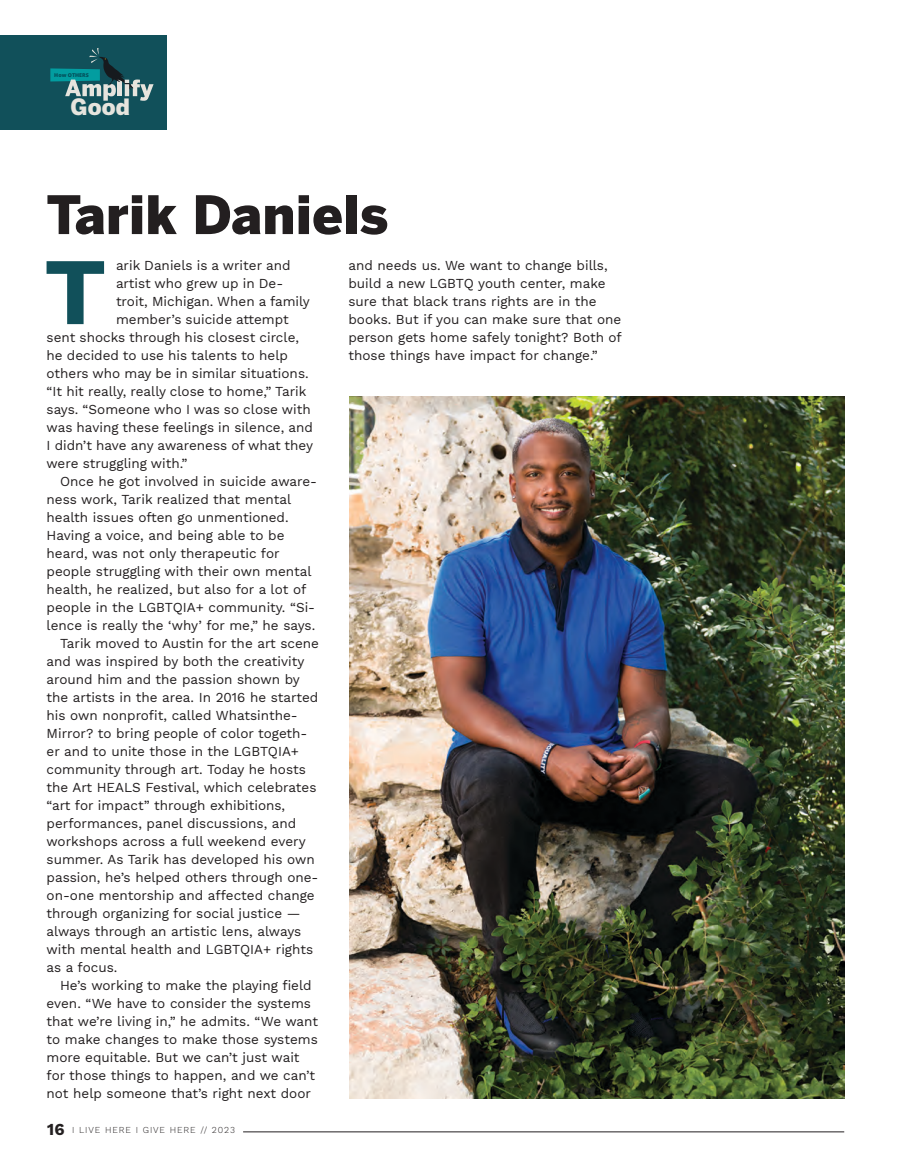
<style>
.page{position:relative;width:905px;height:1175px;background:#fff}
.page>*{position:absolute;margin:0;border:0;box-sizing:border-box;transform-origin:0 0}
.t1{font:700 95.25px "Work Sans";color:#11505a}
.t2{font:900 52.5px "Benton Sans";color:#231f20}
.t3{font:900 22.35px "Benton Sans";color:#e6e4dd}
.t4{font:13.5px/18px "Work Sans";color:#231f20}
.t5{font:300 9px "Work Sans";letter-spacing:.1em;color:#231f20}
.t6{font:800 5.25px "Open Sans";color:#03505b}
.s1{font-weight:700;font-size:16.5px}
</style>
<div class="page">
<div style="left:0;top:36px;width:167px;height:94px;background:#11505a"></div>
<svg style="left:50px;top:48px;width:104px;height:53px"></svg>
<hr style="left:125px;top:84px;width:4px;height:12px;background:#e6e4dd">
<img style="left:349px;top:396px;width:495px;height:702px">
<hr style="left:243px;top:1131px;width:601px;height:1px;background:#231f20">
<p class="t6" style="left:54px;top:71px;width:36px">How OTHERS</p>
<h3 class="t3" style="left:71px;top:94px;width:61px">Good</h3>
<h2 class="t2" style="left:47px;top:183px;width:343px">Tarik Daniels</h2>
<h1 class="t1" style="left:44px;top:219px;width:64px">T</h1>
<p class="t4" style="left:116px;top:256px;width:176px">arik Daniels is a writer and</p>
<p class="t4" style="left:348px;top:256px;width:275px">and needs us. We want to change bills, build a new LGBTQ youth center, make sure that black trans rights are in the books. But if you can make sure that one person gets home safely tonight? Both of those things have impact for change.”</p>
<p class="t4" style="left:116px;top:274px;width:169px">artist who grew up in De-</p>
<p class="t4" style="left:116px;top:292px;width:195px">troit, Michigan. When a family</p>
<p class="t4" style="left:116px;top:310px;width:174px">member’s suicide attempt</p>
<p class="t4" style="left:47px;top:328px;width:254px">sent shocks through his closest circle,</p>
<p class="t4" style="left:47px;top:346px;width:243px">he decided to use his talents to help</p>
<p class="t4" style="left:47px;top:364px;width:263px">others who may be in similar situations.</p>
<p class="t4" style="left:47px;top:382px;width:261px">“It hit really, really close to home,” Tarik</p>
<p class="t4" style="left:47px;top:400px;width:266px">says. “Someone who I was so close with</p>
<p class="t4" style="left:47px;top:418px;width:268px">was having these feelings in silence, and</p>
<p class="t4" style="left:47px;top:436px;width:268px">I didn’t have any awareness of what they</p>
<p class="t4" style="left:47px;top:454px;width:142px">were struggling with.”</p>
<p class="t4" style="left:60px;top:472px;width:258px">Once he got involved in suicide aware-</p>
<p class="t4" style="left:47px;top:490px;width:246px">ness work, Tarik realized that mental</p>
<p class="t4" style="left:47px;top:508px;width:243px">health issues often go unmentioned.</p>
<p class="t4" style="left:47px;top:526px;width:239px">Having a voice, and being able to be</p>
<p class="t4" style="left:47px;top:544px;width:234px">heard, was not only therapeutic for</p>
<p class="t4" style="left:47px;top:562px;width:266px">people struggling with their own mental</p>
<p class="t4" style="left:47px;top:580px;width:261px">health, he realized, but also for a lot of</p>
<p class="t4" style="left:47px;top:598px;width:270px">people in the LGBTQIA+ community. “Si-</p>
<p class="t4" style="left:47px;top:616px;width:270px">lence is really the ‘why’ for me,” he says.</p>
<p class="t4" style="left:60px;top:634px;width:260px">Tarik moved to Austin for the art scene</p>
<p class="t4" style="left:47px;top:652px;width:259px">and was inspired by both the creativity</p>
<p class="t4" style="left:47px;top:670px;width:255px">around him and the passion shown by</p>
<p class="t4" style="left:47px;top:688px;width:273px">the artists in the area. In 2016 he started</p>
<p class="t4" style="left:47px;top:706px;width:253px">his own nonprofit, called Whatsinthe-</p>
<p class="t4" style="left:47px;top:724px;width:262px">Mirror? to bring people of color togeth-</p>
<p class="t4" style="left:47px;top:742px;width:254px">er and to unite those in the LGBTQIA+</p>
<p class="t4" style="left:47px;top:760px;width:261px">community through art. Today he hosts</p>
<p class="t4" style="left:47px;top:778px;width:271px">the Art HEALS Festival, which celebrates</p>
<p class="t4" style="left:47px;top:796px;width:240px">“art for impact” through exhibitions,</p>
<p class="t4" style="left:47px;top:814px;width:251px">performances, panel discussions, and</p>
<p class="t4" style="left:47px;top:832px;width:260px">workshops across a full weekend every</p>
<p class="t4" style="left:47px;top:850px;width:270px">summer. As Tarik has developed his own</p>
<p class="t4" style="left:47px;top:868px;width:273px">passion, he’s helped others through one-</p>
<p class="t4" style="left:47px;top:886px;width:270px">on-one mentorship and affected change</p>
<p class="t4" style="left:47px;top:904px;width:255px">through organizing for social justice —</p>
<p class="t4" style="left:47px;top:922px;width:256px">always through an artistic lens, always</p>
<p class="t4" style="left:47px;top:940px;width:268px">with mental health and LGBTQIA+ rights</p>
<p class="t4" style="left:47px;top:958px;width:72px">as a focus.</p>
<p class="t4" style="left:60px;top:976px;width:253px">He’s working to make the playing field</p>
<p class="t4" style="left:47px;top:994px;width:266px">even. “We have to consider the systems</p>
<p class="t4" style="left:47px;top:1012px;width:273px">that we’re living in,” he admits. “We want</p>
<p class="t4" style="left:47px;top:1030px;width:273px">to make changes to make those systems</p>
<p class="t4" style="left:47px;top:1048px;width:254px">more equitable. But we can’t just wait</p>
<p class="t4" style="left:47px;top:1066px;width:270px">for those things to happen, and we can’t</p>
<p class="t4" style="left:47px;top:1084px;width:266px">not help someone that’s right next door</p>
<p class="t5" style="left:47px;top:1124px;width:189px"><span class="s1">16</span> I LIVE HERE I GIVE HERE // 2023</p>
</div>
